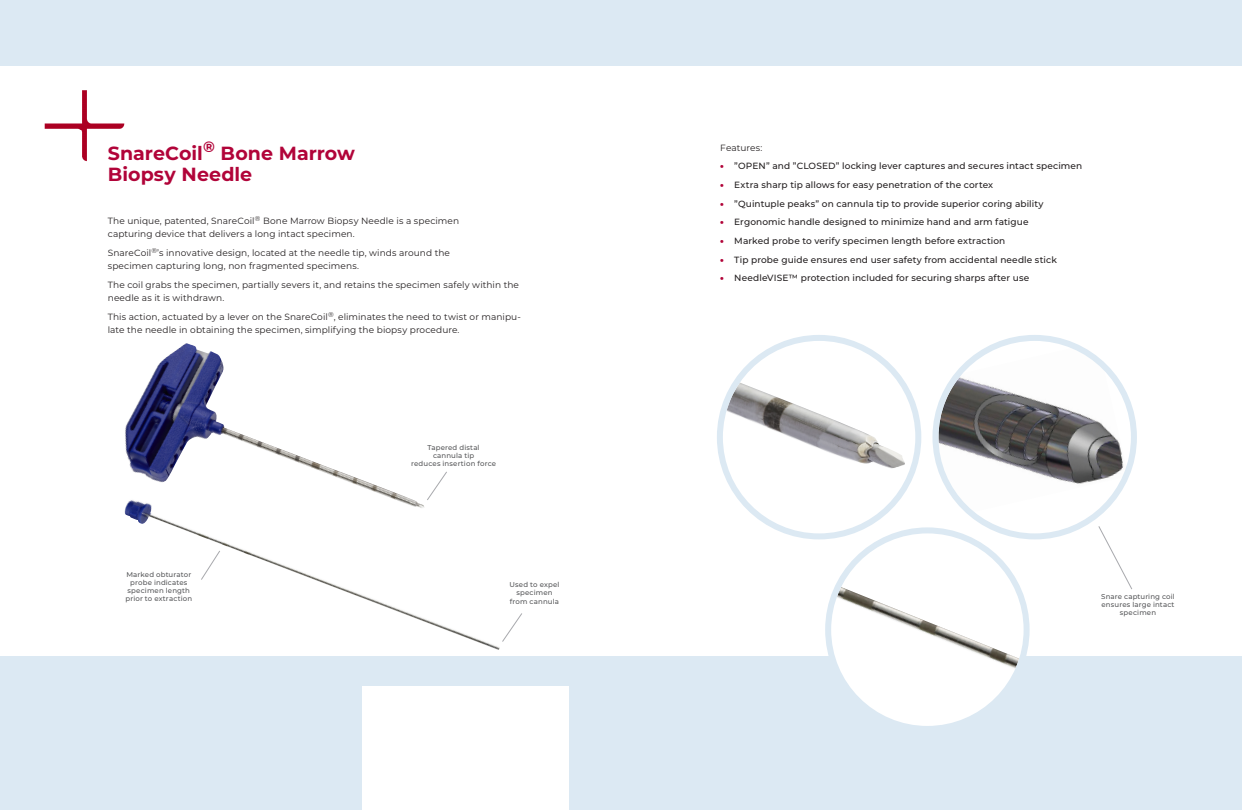
<style>
.page{position:relative;width:1242px;height:810px;background:#fff}
.page>*{position:absolute;margin:0;border:0;box-sizing:border-box;transform-origin:0 0}
.Rubrik{font:700 19px/21px "Montserrat";color:#b10439}
.Brødtekst{font:9px/13px "Montserrat";letter-spacing:.01em;color:#231f20}
.t1{font:500 9px "Montserrat";letter-spacing:.01em;color:#231f20}
.Floating_features{font:500 7px/8px "Montserrat";letter-spacing:.02em;color:#57585a;text-align:center}
.s1{font-weight:900;color:#b10439}
</style>
<div class="page">
<div style="left:0;top:655px;width:1241px;height:154px;background:#dce9f3"></div>
<div style="left:362px;top:686px;width:206px;height:123px;background:#fff"></div>
<div style="left:0;top:0;width:1241px;height:65px;background:#dce9f3"></div>
<img style="left:44px;top:90px;width:81px;height:72px">
<svg style="left:1098px;top:526px;width:34px;height:63px"></svg>
<img style="left:124px;top:508px;width:376px;height:141px">
<img style="left:125px;top:343px;width:299px;height:165px">
<svg style="left:427px;top:471px;width:20px;height:29px"></svg>
<svg style="left:200px;top:550px;width:20px;height:30px"></svg>
<svg style="left:502px;top:613px;width:20px;height:28px"></svg>
<img style="left:726px;top:382px;width:178px;height:86px">
<div style="left:716px;top:334px;width:205px;height:205px;border:6px solid #dce9f3;border-radius:50%"></div>
<img style="left:939px;top:348px;width:186px;height:163px">
<div style="left:932px;top:334px;width:204px;height:205px;border:6px solid #dce9f3;border-radius:50%"></div>
<div style="left:828px;top:530px;width:198px;height:198px;background:#fff;border-radius:50%"></div>
<img style="left:836px;top:586px;width:182px;height:83px">
<div style="left:825px;top:527px;width:204px;height:204px;border:6px solid #dce9f3;border-radius:50%"></div>
<p class="Rubrik" style="left:108px;top:142px;width:249px">SnareCoil<sup>®</sup> Bone Marrow<br>Biopsy Needle</p>
<p class="Brødtekst" style="left:108px;top:214px;width:353px">The unique, patented, SnareCoil<sup>®</sup> Bone Marrow Biopsy Needle is a specimen capturing device that delivers a long intact specimen.</p>
<p class="Brødtekst" style="left:108px;top:246px;width:344px">SnareCoil<sup>®</sup>’s innovative design, located at the needle tip, winds around the specimen capturing long, non fragmented specimens.</p>
<p class="Brødtekst" style="left:108px;top:277px;width:412px">The coil grabs the specimen, partially severs it, and retains the specimen safely within the needle as it is withdrawn.</p>
<p class="Brødtekst" style="left:108px;top:309px;width:414px">This action, actuated by a lever on the SnareCoil<sup>®</sup>, eliminates the need to twist or manipu&shy;late the needle in obtaining the specimen, simplifying the biopsy procedure.</p>
<p class="Floating_features" style="left:411px;top:443px;width:86px">Tapered distal<br>cannula tip<br>reduces insertion force</p>
<p class="Floating_features" style="left:125px;top:569px;width:68px">Marked obturator probe indicates specimen length prior to extraction</p>
<p class="Floating_features" style="left:509px;top:580px;width:51px">Used to expel specimen from cannula</p>
<p class="Brødtekst" style="left:720px;top:140px;width:43px">Features:</p>
<p class="t1" style="left:720px;top:160px;width:363px"><span class="s1">•</span> ”OPEN” and ”CLOSED” locking lever captures and secures intact specimen</p>
<p class="t1" style="left:720px;top:178px;width:274px"><span class="s1">•</span> Extra sharp tip allows for easy penetration of the cortex</p>
<p class="t1" style="left:720px;top:197px;width:324px"><span class="s1">•</span> ”Quintuple peaks” on cannula tip to provide superior coring ability</p>
<p class="t1" style="left:720px;top:216px;width:310px"><span class="s1">•</span> Ergonomic handle designed to minimize hand and arm fatigue</p>
<p class="t1" style="left:720px;top:234px;width:286px"><span class="s1">•</span> Marked probe to verify specimen length before extraction</p>
<p class="t1" style="left:720px;top:253px;width:338px"><span class="s1">•</span> Tip probe guide ensures end user safety from accidental needle stick</p>
<p class="t1" style="left:720px;top:272px;width:310px"><span class="s1">•</span> NeedleVISE™ protection included for securing sharps after use</p>
<p class="Floating_features" style="left:1100px;top:592px;width:75px">Snare capturing coil ensures large intact specimen</p>
</div>
